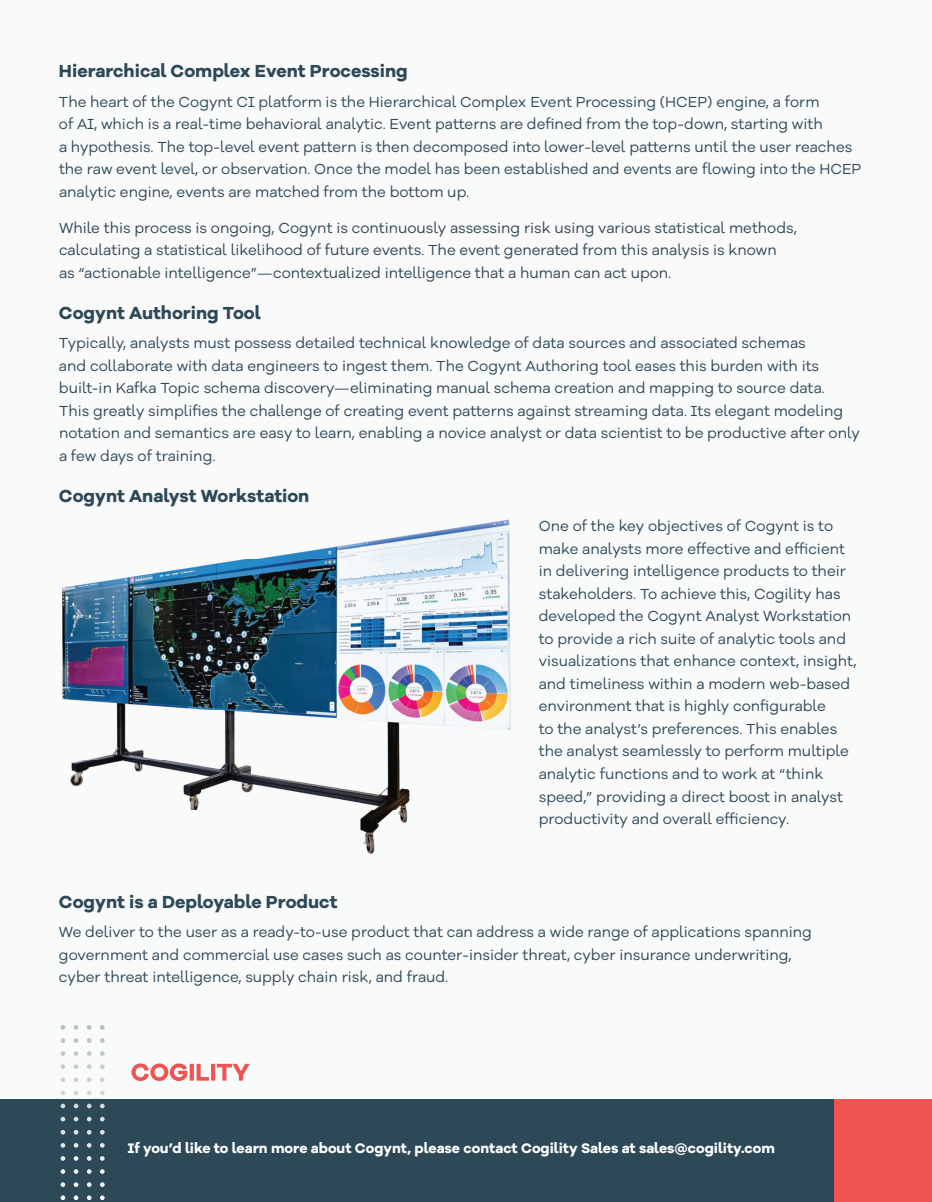
<style>
.page{position:relative;width:932px;height:1202px;background:#fff}
.page>*{position:absolute;margin:0;border:0;box-sizing:border-box;transform-origin:0 0}
.t1{font:700 18px "Galano Grotesque Alt";color:#2d4857}
.t2{font:15px/22.5px "Galano Grotesque Alt";color:#2d4857}
.t3{font:700 14.25px "Galano Grotesque Alt";color:#fff}
</style>
<div class="page">
<div style="left:827px;top:1099px;width:105px;height:103px;background:#f05451"></div>
<div style="left:0;top:1099px;width:833px;height:103px;background:#2d4857"></div>
<svg style="left:61px;top:1025px;width:44px;height:70px"></svg>
<svg style="left:131px;top:1063px;width:119px;height:18px"></svg>
<img style="left:62px;top:519px;width:449px;height:335px">
<p class="t1" style="left:59px;top:60px;width:350px">Hierarchical Complex Event Processing</p>
<p class="t2" style="left:59px;top:90px;width:804px">The heart of the Cogynt CI platform is the Hierarchical Complex Event Processing (HCEP) engine, a form<br>of AI, which is a real-time behavioral analytic. Event patterns are defined from the top-down, starting with<br>a hypothesis. The top-level event pattern is then decomposed into lower-level patterns until the user reaches the raw event level, or observation. Once the model has been established and events are flowing into the HCEP analytic engine, events are matched from the bottom up.</p>
<p class="t2" style="left:59px;top:216px;width:739px">While this process is ongoing, Cogynt is continuously assessing risk using various statistical methods, calculating a statistical likelihood of future events. The event generated from this analysis is known<br>as “actionable intelligence”—contextualized intelligence that a human can act upon.</p>
<p class="t1" style="left:59px;top:301px;width:203px">Cogynt Authoring Tool</p>
<p class="t2" style="left:59px;top:331px;width:802px">Typically, analysts must possess detailed technical knowledge of data sources and associated schemas<br>and collaborate with data engineers to ingest them. The Cogynt Authoring tool eases this burden with its built-in Kafka Topic schema discovery—eliminating manual schema creation and mapping to source data.<br>This greatly simplifies the challenge of creating event patterns against streaming data. Its elegant modeling notation and semantics are easy to learn, enabling a novice analyst or data scientist to be productive after only a few days of training.</p>
<p class="t1" style="left:59px;top:484px;width:252px">Cogynt Analyst Workstation</p>
<p class="t2" style="left:539px;top:514px;width:319px">One of the key objectives of Cogynt is to make analysts more effective and efficient in delivering intelligence products to their stakeholders. To achieve this, Cogility has developed the Cogynt Analyst Workstation to provide a rich suite of analytic tools and visualizations that enhance context, insight, and timeliness within a modern web-based environment that is highly configurable<br>to the analyst’s preferences. This enables the analyst seamlessly to perform multiple analytic functions and to work at “think speed,” providing a direct boost in analyst productivity and overall efficiency.</p>
<p class="t1" style="left:59px;top:890px;width:280px">Cogynt is a Deployable Product</p>
<p class="t2" style="left:59px;top:920px;width:754px">We deliver to the user as a ready-to-use product that can address a wide range of applications spanning government and commercial use cases such as counter-insider threat, cyber insurance underwriting, cyber threat intelligence, supply chain risk, and fraud.</p>
<p class="t3" style="left:128px;top:1138px;width:649px">If you’d like to learn more about Cogynt, please contact Cogility Sales at sales@cogility.com</p>
</div>
